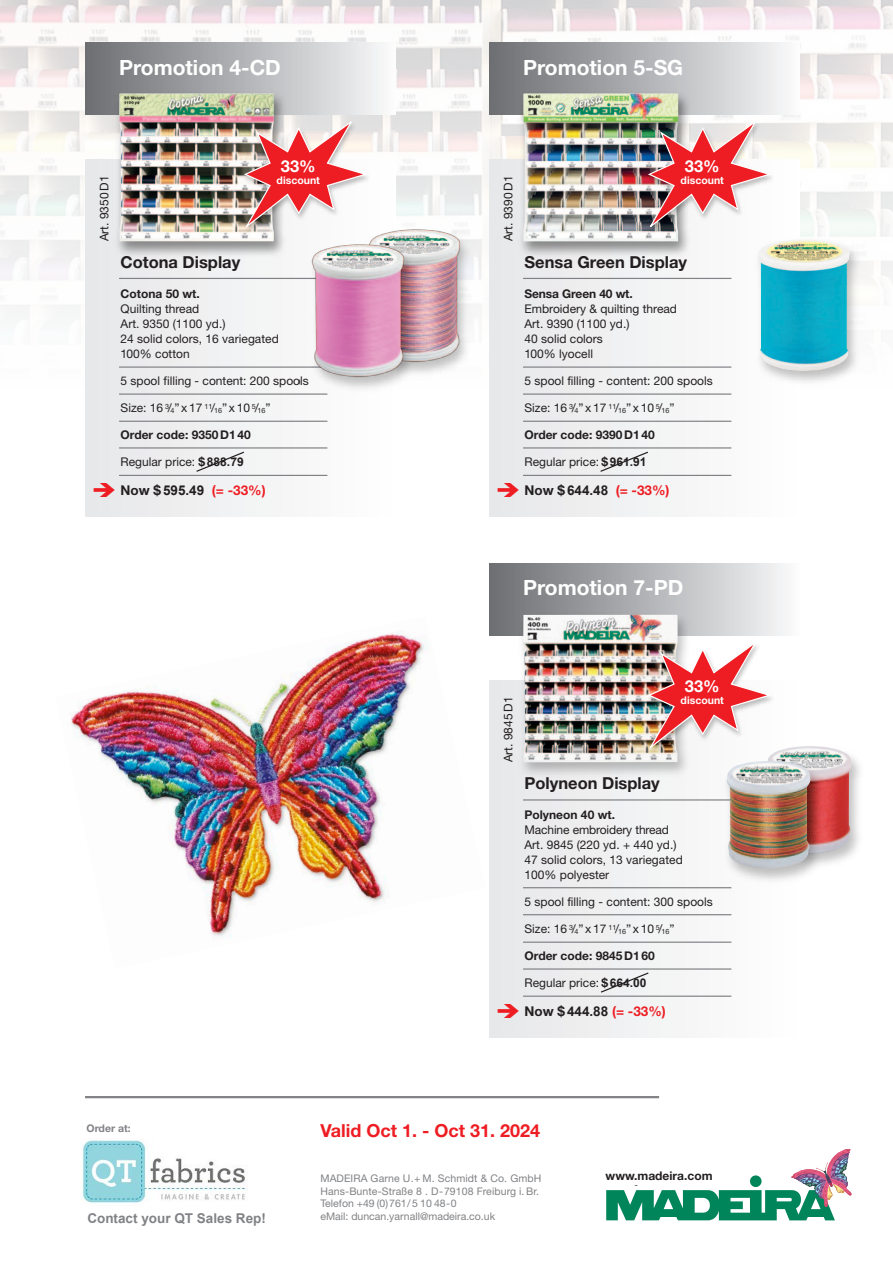
<style>
.page{position:relative;width:893px;height:1263px;background:#fff}
.page>*{position:absolute;margin:0;border:0;box-sizing:border-box;transform-origin:0 0}
.t1{font:700 21px "Helvetica Neue";color:#fff}
.t2{font:700 18px "Helvetica Neue";color:#ee1d23}
.t3{font:700 16.5px "Helvetica Neue";color:#231f20}
.t4{font:700 16.5px "Helvetica Neue";color:#fff}
.t5{font:700 13.5px "Helvetica Neue";color:#ee1d23}
.t6{font:700 13.5px "Arial";color:#808285}
.t7{font:12px "Helvetica Neue";color:#231f20}
.t8{font:700 12px "Helvetica Neue";color:#231f20}
.t9{font:10.5px "Helvetica Neue";letter-spacing:.01em;color:#808285}
.t10{font:700 10.5px "Helvetica Neue";color:#fff}
.t11{font:700 10.5px "Helvetica Neue";color:#808285}
.s1{font-size:7.2px}
.s2{font-weight:700}
.s3{font-family:"Arial";font-weight:700}
.s4{color:#231f20}
.s5{font-family:"Arial";color:#231f20}
</style>
<div class="page">
<svg style="left:0;top:0;width:893px;height:309px"></svg>
<hr style="left:85px;top:1096px;width:574px;height:2px;background:#808285">
<svg style="left:606px;top:1149px;width:245px;height:71px"></svg>
<div style="left:606px;top:1171px;width:122px;height:14px;background:#fff"></div>
<div style="left:85px;top:159px;width:310px;height:358px;background:linear-gradient(to right,#e6e7e9,#fefefe)"></div>
<div style="left:85px;top:43px;width:310px;height:72px;background:linear-gradient(to right,#6b6d71,#f8f9fa)"></div>
<svg style="left:195px;top:451px;width:50px;height:22px"></svg>
<hr style="left:119px;top:278px;width:208px;height:1px;background:#808285">
<hr style="left:119px;top:366px;width:208px;height:2px;background:#808285">
<hr style="left:119px;top:393px;width:208px;height:2px;background:#808285">
<hr style="left:119px;top:421px;width:208px;height:1px;background:#808285">
<hr style="left:119px;top:447px;width:208px;height:1px;background:#808285">
<hr style="left:119px;top:475px;width:208px;height:1px;background:#808285">
<div style="left:489px;top:159px;width:310px;height:358px;background:#f1f2f3"></div>
<div style="left:489px;top:43px;width:310px;height:72px;background:linear-gradient(to right,#6b6d71,#f8f9fa)"></div>
<svg style="left:600px;top:451px;width:48px;height:21px"></svg>
<hr style="left:523px;top:278px;width:208px;height:1px;background:#808285">
<hr style="left:523px;top:366px;width:208px;height:2px;background:#808285">
<hr style="left:523px;top:393px;width:208px;height:2px;background:#808285">
<hr style="left:523px;top:421px;width:208px;height:1px;background:#808285">
<hr style="left:523px;top:447px;width:208px;height:1px;background:#808285">
<hr style="left:523px;top:475px;width:208px;height:1px;background:#808285">
<div style="left:489px;top:680px;width:310px;height:357px;background:linear-gradient(to right,#e6e7e8,#fefefe)"></div>
<div style="left:489px;top:563px;width:310px;height:73px;background:linear-gradient(to right,#6b6d71,#f8f9fa)"></div>
<svg style="left:599px;top:971px;width:51px;height:23px"></svg>
<hr style="left:523px;top:799px;width:208px;height:1px;background:#808285">
<hr style="left:523px;top:887px;width:208px;height:1px;background:#808285">
<hr style="left:523px;top:914px;width:208px;height:1px;background:#808285">
<hr style="left:523px;top:941px;width:208px;height:2px;background:#808285">
<hr style="left:523px;top:968px;width:208px;height:2px;background:#808285">
<hr style="left:523px;top:995px;width:208px;height:2px;background:#808285">
<img style="left:511px;top:83px;width:194px;height:173px">
<img style="left:107px;top:83px;width:194px;height:186px">
<img style="left:760px;top:226px;width:117px;height:175px">
<img style="left:760px;top:239px;width:90px;height:132px">
<img style="left:232px;top:112px;width:151px;height:131px">
<svg style="left:244px;top:121px;width:123px;height:106px"></svg>
<img style="left:636px;top:112px;width:151px;height:131px">
<svg style="left:648px;top:121px;width:123px;height:106px"></svg>
<img style="left:509px;top:602px;width:190px;height:185px">
<img style="left:523px;top:615px;width:155px;height:147px">
<img style="left:636px;top:632px;width:151px;height:132px">
<svg style="left:648px;top:642px;width:123px;height:106px"></svg>
<img style="left:745px;top:731px;width:115px;height:129px">
<img style="left:841px;top:746px;width:11px;height:108px">
<img style="left:704px;top:746px;width:137px;height:153px">
<img style="left:726px;top:761px;width:85px;height:108px">
<img style="left:355px;top:216px;width:134px;height:157px">
<img style="left:365px;top:226px;width:100px;height:140px">
<img style="left:299px;top:231px;width:132px;height:175px">
<img style="left:309px;top:241px;width:99px;height:140px">
<img style="left:71px;top:630px;width:357px;height:307px">
<img style="left:82px;top:1139px;width:164px;height:64px">
<svg style="left:94px;top:482px;width:21px;height:15px"></svg>
<svg style="left:498px;top:1004px;width:21px;height:14px"></svg>
<p class="t1" style="left:119px;top:60px;width:163px">Promotion 4-CD</p>
<p class="t7" style="left:100px;top:241px;width:67px;rotate:-90deg">Art. 9350 D1</p>
<p class="t4" style="left:281px;top:160px;width:36px">33%</p>
<p class="t10" style="left:277px;top:176px;width:45px">discount</p>
<p class="t3" style="left:121px;top:257px;width:121px">Cotona Display</p>
<p class="t8" style="left:121px;top:290px;width:81px">Cotona 50 wt.</p>
<p class="t7" style="left:121px;top:305px;width:80px">Quilting thread</p>
<p class="t7" style="left:121px;top:320px;width:106px">Art. 9350 (1100 yd.)</p>
<p class="t7" style="left:121px;top:335px;width:160px">24 solid colors, 16 variegated</p>
<p class="t7" style="left:121px;top:350px;width:71px">100% cotton</p>
<p class="t7" style="left:121px;top:377px;width:190px">5 spool filling - content: 200 spools</p>
<p class="t7" style="left:121px;top:404px;width:152px">Size: 16 <sup>3</sup>/<span class="s1">4</span>”x 17 <sup>11</sup>/<span class="s1">16</span>”x 10 <sup>5</sup>/<span class="s1">16</span>”</p>
<p class="t8" style="left:121px;top:431px;width:132px">Order code: 9350 D1 40</p>
<p class="t7" style="left:121px;top:458px;width:125px">Regular price: <span class="s2">$</span> <span class="s3">888.79</span></p>
<p class="t5" style="left:121px;top:485px;width:147px"><span class="s4">Now $</span> <span class="s5">595.49</span> (= -33%)</p>
<p class="t1" style="left:523px;top:60px;width:162px">Promotion 5-SG</p>
<p class="t7" style="left:504px;top:241px;width:67px;rotate:-90deg">Art. 9390 D1</p>
<p class="t4" style="left:685px;top:160px;width:36px">33%</p>
<p class="t10" style="left:681px;top:176px;width:45px">discount</p>
<p class="t3" style="left:524px;top:257px;width:164px">Sensa Green Display</p>
<p class="t8" style="left:524px;top:290px;width:110px">Sensa Green 40 wt.</p>
<p class="t7" style="left:524px;top:305px;width:154px">Embroidery &amp; quilting thread</p>
<p class="t7" style="left:524px;top:320px;width:106px">Art. 9390 (1100 yd.)</p>
<p class="t7" style="left:524px;top:335px;width:80px">40 solid colors</p>
<p class="t7" style="left:524px;top:350px;width:70px">100% lyocell</p>
<p class="t7" style="left:524px;top:377px;width:190px">5 spool filling - content: 200 spools</p>
<p class="t7" style="left:524px;top:404px;width:152px">Size: 16 <sup>3</sup>/<span class="s1">4</span>”x 17 <sup>11</sup>/<span class="s1">16</span>”x 10 <sup>5</sup>/<span class="s1">16</span>”</p>
<p class="t8" style="left:524px;top:431px;width:132px">Order code: 9390 D1 40</p>
<p class="t7" style="left:524px;top:458px;width:124px">Regular price: <span class="s2">$</span> <span class="s3">961.91</span></p>
<p class="t5" style="left:524px;top:485px;width:147px"><span class="s4">Now $</span> <span class="s5">644.48</span> (= -33%)</p>
<p class="t1" style="left:523px;top:580px;width:162px">Promotion 7-PD</p>
<p class="t7" style="left:504px;top:762px;width:67px;rotate:-90deg">Art. 9845 D1</p>
<p class="t4" style="left:685px;top:681px;width:36px">33%</p>
<p class="t10" style="left:681px;top:697px;width:45px">discount</p>
<p class="t3" style="left:524px;top:777px;width:137px">Polyneon Display</p>
<p class="t8" style="left:524px;top:811px;width:92px">Polyneon 40 wt.</p>
<p class="t7" style="left:524px;top:826px;width:146px">Machine embroidery thread</p>
<p class="t7" style="left:524px;top:841px;width:153px">Art. 9845 (220 yd. + 440 yd.)</p>
<p class="t7" style="left:524px;top:856px;width:160px">47 solid colors, 13 variegated</p>
<p class="t7" style="left:524px;top:871px;width:86px">100% polyester</p>
<p class="t7" style="left:524px;top:898px;width:190px">5 spool filling - content: 300 spools</p>
<p class="t7" style="left:524px;top:925px;width:152px">Size: 16 <sup>3</sup>/<span class="s1">4</span>”x 17 <sup>11</sup>/<span class="s1">16</span>”x 10 <sup>5</sup>/<span class="s1">16</span>”</p>
<p class="t8" style="left:524px;top:952px;width:132px">Order code: 9845 D1 60</p>
<p class="t7" style="left:524px;top:979px;width:124px">Regular price: <span class="s2">$</span> <span class="s3">664.00</span></p>
<p class="t5" style="left:524px;top:1006px;width:143px"><span class="s4">Now $</span> <span class="s5">444.88</span> (= -33%)</p>
<p class="t11" style="left:87px;top:1124px;width:46px">Order at:</p>
<p class="t6" style="left:87px;top:1209px;width:180px">Contact your QT Sales Rep!</p>
<p class="t2" style="left:320px;top:1124px;width:221px">Valid Oct 1. - Oct 31. 2024</p>
<p class="t9" style="left:320px;top:1174px;width:222px">MADEIRA Garne U.+ M. Schmidt &amp; Co. GmbH</p>
<p class="t9" style="left:320px;top:1187px;width:220px">Hans-Bunte-Straße 8 . D-79108 Freiburg i.Br.</p>
<p class="t9" style="left:320px;top:1200px;width:138px">Telefon +49 (0)761/ 5 10 48-0</p>
<p class="t9" style="left:320px;top:1212px;width:176px">eMail: duncan.yarnall@madeira.co.uk</p>
<p class="t8" style="left:606px;top:1171px;width:109px">www.madeira.com</p>
</div>
